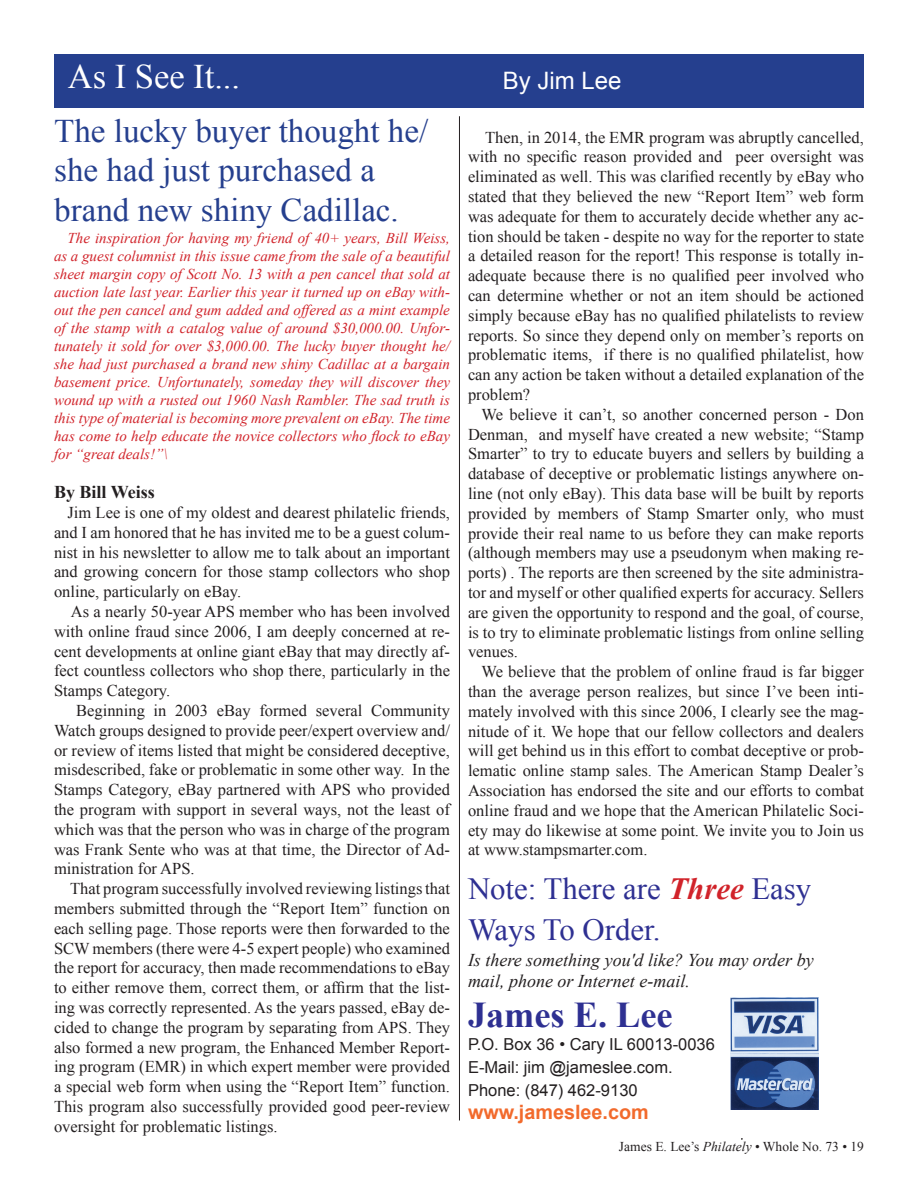
<style>
.page{position:relative;width:918px;height:1188px;background:#fff}
.page>*{position:absolute;margin:0;border:0;box-sizing:border-box;transform-origin:0 0}
.t1{font:700 36.3px "Times New Roman";color:#2e3092}
.t2{font:34.5px "Times New Roman";color:#fff}
.t3{font:33px/39.6px "Times New Roman";color:#253f8e}
.t4{font:30.75px/40px "Times New Roman";color:#2e3092}
.t5{font:24px "Arial";color:#fff}
.t6{font:700 19.8px "Arial";color:#f26a2c}
.t7{font:italic 18px "Times New Roman";color:#231f20}
.t8{font:700 18px "Times New Roman";color:#231f20}
.t9{font:16.5px/19.8px "Times New Roman";color:#231f20;text-align:justify}
.t10{font:16.5px "Arial";color:#231f20}
.t11{font:italic 15px/18px "Times New Roman";color:#d1232a;text-align:justify}
.t12{font:13.5px "Times New Roman";color:#231f20}
.s1{font-weight:700;font-style:italic;color:#d1232a}
.s2{font-style:italic}
</style>
<div class="page">
<img style="left:730px;top:998px;width:88px;height:112px">
<div style="left:54px;top:54px;width:810px;height:54px;background:#253f8e"></div>
<hr style="left:459px;top:116px;width:1px;height:1004px;background:#231f20">
<p class="t2" style="left:68px;top:52px;width:174px">As I See It...</p>
<p class="t5" style="left:503px;top:65px;width:120px">By Jim Lee</p>
<p class="t3" style="left:54px;top:110px;width:375px">The lucky buyer thought he/ she had just purchased a brand new shiny Cadillac.</p>
<p class="t11" style="left:54px;top:228px;width:398px;text-indent:14px">The inspiration for having my friend of 40+ years, Bill Weiss, as a guest columnist in this issue came from the sale of a beautiful sheet margin copy of Scott No. 13 with a pen cancel that sold at auction late last year. Earlier this year it turned up on eBay with&shy;out the pen cancel and gum added and offered as a mint example of the stamp with a catalog value of around $30,000.00. Unfor&shy;tunately it sold for over $3,000.00. The lucky buyer thought he/ she had just purchased a brand new shiny Cadillac at a bargain basement price. Unfortunately, someday they will discover they wound up with a rusted out 1960 Nash Rambler. The sad truth is this type of material is becoming more prevalent on eBay. The time has come to help educate the novice collectors who flock to eBay for “great deals!”\</p>
<p class="t8" style="left:54px;top:479px;width:102px">By Bill Weiss</p>
<p class="t9" style="left:54px;top:502px;width:398px;text-indent:14px">Jim Lee is one of my oldest and dearest philatelic friends, and I am honored that he has invited me to be a guest colum&shy;nist in his newsletter to allow me to talk about an important and growing concern for those stamp collectors who shop online, particularly on eBay.</p>
<p class="t9" style="left:54px;top:601px;width:398px;text-indent:17px">As a nearly 50-year APS member who has been involved with online fraud since 2006, I am deeply concerned at re&shy;cent developments at online giant eBay that may directly af&shy;fect countless collectors who shop there, particularly in the Stamps Category.</p>
<p class="t9" style="left:54px;top:700px;width:398px;text-indent:22px">Beginning in 2003 eBay formed several Community Watch groups designed to provide peer/expert overview and/ or review of items listed that might be considered deceptive, misdescribed, fake or problematic in some other way. In the Stamps Category, eBay partnered with APS who provided the program with support in several ways, not the least of which was that the person who was in charge of the program was Frank Sente who was at that time, the Director of Ad&shy;ministration for APS.</p>
<p class="t9" style="left:54px;top:878px;width:398px;text-indent:16px">That program successfully involved reviewing listings that members submitted through the “Report Item” function on each selling page. Those reports were then forwarded to the SCW members (there were 4-5 expert people) who examined the report for accuracy, then made recommendations to eBay to either remove them, correct them, or affirm that the list&shy;ing was correctly represented. As the years passed, eBay de&shy;cided to change the program by separating from APS. They also formed a new program, the Enhanced Member Report&shy;ing program (EMR) in which expert member were provided a special web form when using the “Report Item” function.<br>This program also successfully provided good peer-review oversight for problematic listings.</p>
<p class="t9" style="left:468px;top:127px;width:398px;text-indent:17px">Then, in 2014, the EMR program was abruptly cancelled, with no specific reason provided and peer oversight was eliminated as well. This was clarified recently by eBay who stated that they believed the new “Report Item” web form was adequate for them to accurately decide whether any ac&shy;tion should be taken - despite no way for the reporter to state a detailed reason for the report! This response is totally in&shy;adequate because there is no qualified peer involved who can determine whether or not an item should be actioned simply because eBay has no qualified philatelists to review reports. So since they depend only on member’s reports on problematic items, if there is no qualified philatelist, how can any action be taken without a detailed explanation of the problem?</p>
<p class="t9" style="left:468px;top:404px;width:398px;text-indent:14px">We believe it can’t, so another concerned person - Don Denman, and myself have created a new website; “Stamp Smarter” to try to educate buyers and sellers by building a database of deceptive or problematic listings anywhere on&shy;line (not only eBay). This data base will be built by reports provided by members of Stamp Smarter only, who must provide their real name to us before they can make reports (although members may use a pseudonym when making re&shy;ports) . The reports are then screened by the site administra&shy;tor and myself or other qualified experts for accuracy. Sellers are given the opportunity to respond and the goal, of course, is to try to eliminate problematic listings from online selling venues.</p>
<p class="t9" style="left:468px;top:661px;width:398px;text-indent:14px">We believe that the problem of online fraud is far bigger than the average person realizes, but since I’ve been inti&shy;mately involved with this since 2006, I clearly see the mag&shy;nitude of it. We hope that our fellow collectors and dealers will get behind us in this effort to combat deceptive or prob&shy;lematic online stamp sales. The American Stamp Dealer’s Association has endorsed the site and our efforts to combat online fraud and we hope that the American Philatelic Soci&shy;ety may do likewise at some point. We invite you to Join us at www.stampsmarter.com.</p>
<p class="t4" style="left:468px;top:868px;width:345px">Note: There are <span class="s1">Three</span> Easy<br>Ways To Order.</p>
<p class="t7" style="left:468px;top:947px;width:347px">Is there something you'd like? You may order by</p>
<p class="t7" style="left:468px;top:969px;width:223px">mail, phone or Internet e-mail.</p>
<p class="t1" style="left:468px;top:988px;width:206px">James E. Lee</p>
<p class="t10" style="left:468px;top:1033px;width:248px">P.O. Box 36 • Cary IL 60013-0036</p>
<p class="t10" style="left:468px;top:1056px;width:206px">E-Mail: jim @jameslee.com.</p>
<p class="t10" style="left:468px;top:1079px;width:171px">Phone: (847) 462-9130</p>
<p class="t6" style="left:468px;top:1098px;width:182px">www.jameslee.com</p>
<p class="t12" style="left:619px;top:1137px;width:247px">James E. Lee’s <span class="s2">Philately</span> • Whole No. 73 • 19</p>
</div>
